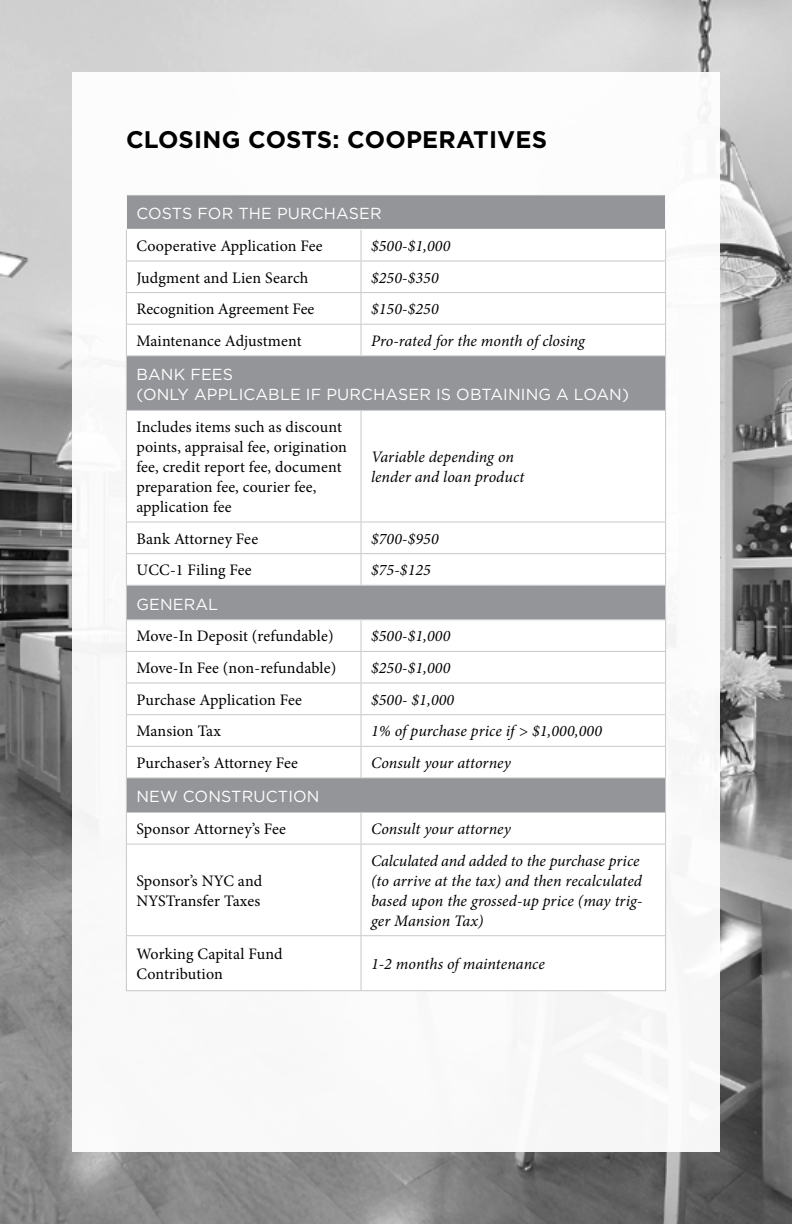
<style>
.page{position:relative;width:792px;height:1224px;background:#fff}
.page>*{position:absolute;margin:0;border:0;box-sizing:border-box;transform-origin:0 0}
.t1{font:700 24px "Gotham";letter-spacing:.01em;color:#000}
.t2{font:16px/20px "Minion Pro";letter-spacing:.005em;color:#000}
.t3{font:italic 16px/20px "Minion Pro";letter-spacing:.005em;color:#000}
.t4{font:16px/20px "Gotham";letter-spacing:.01em;color:#fff}
</style>
<div class="page">
<img style="left:0;top:0;width:792px;height:1224px">
<div style="left:72px;top:72px;width:648px;height:1080px;background:#fff"></div>
<div style="left:127px;top:195px;width:538px;height:34px;background:#939598"></div>
<svg style="left:127px;top:230px;width:538px;height:760px"></svg>
<div style="left:361px;top:812px;width:305px;height:32px;background:#fff"></div>
<hr style="left:126px;top:230px;width:1px;height:31px;background:#c7c8ca">
<hr style="left:361px;top:230px;width:1px;height:31px;background:#c7c8ca">
<hr style="left:665px;top:230px;width:1px;height:31px;background:#c7c8ca">
<hr style="left:126px;top:261px;width:1px;height:31px;background:#c7c8ca">
<hr style="left:126px;top:261px;width:235px;height:1px;background:#c7c8ca">
<hr style="left:361px;top:261px;width:1px;height:31px;background:#c7c8ca">
<hr style="left:361px;top:261px;width:305px;height:1px;background:#c7c8ca">
<hr style="left:665px;top:261px;width:1px;height:31px;background:#c7c8ca">
<hr style="left:126px;top:293px;width:1px;height:31px;background:#c7c8ca">
<hr style="left:126px;top:292px;width:235px;height:1px;background:#c7c8ca">
<hr style="left:361px;top:293px;width:1px;height:31px;background:#c7c8ca">
<hr style="left:361px;top:292px;width:305px;height:1px;background:#c7c8ca">
<hr style="left:665px;top:293px;width:1px;height:31px;background:#c7c8ca">
<hr style="left:126px;top:325px;width:1px;height:30px;background:#c7c8ca">
<hr style="left:126px;top:324px;width:235px;height:1px;background:#c7c8ca">
<hr style="left:361px;top:325px;width:1px;height:30px;background:#c7c8ca">
<hr style="left:361px;top:324px;width:305px;height:1px;background:#c7c8ca">
<hr style="left:665px;top:325px;width:1px;height:30px;background:#c7c8ca">
<hr style="left:126px;top:356px;width:1px;height:54px;background:#c7c8ca">
<hr style="left:126px;top:355px;width:235px;height:1px;background:#c7c8ca">
<hr style="left:361px;top:355px;width:305px;height:1px;background:#c7c8ca">
<hr style="left:665px;top:356px;width:1px;height:54px;background:#c7c8ca">
<hr style="left:126px;top:411px;width:1px;height:111px;background:#c7c8ca">
<hr style="left:126px;top:410px;width:235px;height:1px;background:#c7c8ca">
<hr style="left:361px;top:411px;width:1px;height:111px;background:#c7c8ca">
<hr style="left:361px;top:410px;width:305px;height:1px;background:#c7c8ca">
<hr style="left:665px;top:411px;width:1px;height:111px;background:#c7c8ca">
<hr style="left:126px;top:522px;width:1px;height:31px;background:#c7c8ca">
<hr style="left:126px;top:522px;width:235px;height:1px;background:#c7c8ca">
<hr style="left:361px;top:522px;width:1px;height:31px;background:#c7c8ca">
<hr style="left:361px;top:522px;width:305px;height:1px;background:#c7c8ca">
<hr style="left:665px;top:522px;width:1px;height:31px;background:#c7c8ca">
<hr style="left:126px;top:554px;width:1px;height:31px;background:#c7c8ca">
<hr style="left:126px;top:553px;width:235px;height:1px;background:#c7c8ca">
<hr style="left:361px;top:554px;width:1px;height:31px;background:#c7c8ca">
<hr style="left:361px;top:553px;width:305px;height:1px;background:#c7c8ca">
<hr style="left:665px;top:554px;width:1px;height:31px;background:#c7c8ca">
<hr style="left:126px;top:586px;width:1px;height:33px;background:#c7c8ca">
<hr style="left:126px;top:585px;width:235px;height:1px;background:#c7c8ca">
<hr style="left:361px;top:585px;width:305px;height:1px;background:#c7c8ca">
<hr style="left:665px;top:586px;width:1px;height:33px;background:#c7c8ca">
<hr style="left:126px;top:620px;width:1px;height:31px;background:#c7c8ca">
<hr style="left:126px;top:619px;width:235px;height:1px;background:#c7c8ca">
<hr style="left:361px;top:620px;width:1px;height:31px;background:#c7c8ca">
<hr style="left:361px;top:619px;width:305px;height:1px;background:#c7c8ca">
<hr style="left:665px;top:620px;width:1px;height:31px;background:#c7c8ca">
<hr style="left:126px;top:652px;width:1px;height:31px;background:#c7c8ca">
<hr style="left:126px;top:651px;width:235px;height:1px;background:#c7c8ca">
<hr style="left:361px;top:652px;width:1px;height:31px;background:#c7c8ca">
<hr style="left:361px;top:651px;width:305px;height:1px;background:#c7c8ca">
<hr style="left:665px;top:652px;width:1px;height:31px;background:#c7c8ca">
<hr style="left:126px;top:683px;width:1px;height:31px;background:#c7c8ca">
<hr style="left:126px;top:683px;width:235px;height:1px;background:#c7c8ca">
<hr style="left:361px;top:683px;width:1px;height:31px;background:#c7c8ca">
<hr style="left:361px;top:683px;width:305px;height:1px;background:#c7c8ca">
<hr style="left:665px;top:683px;width:1px;height:31px;background:#c7c8ca">
<hr style="left:126px;top:715px;width:1px;height:31px;background:#c7c8ca">
<hr style="left:126px;top:714px;width:235px;height:1px;background:#c7c8ca">
<hr style="left:361px;top:715px;width:1px;height:31px;background:#c7c8ca">
<hr style="left:361px;top:714px;width:305px;height:1px;background:#c7c8ca">
<hr style="left:665px;top:715px;width:1px;height:31px;background:#c7c8ca">
<hr style="left:126px;top:747px;width:1px;height:31px;background:#c7c8ca">
<hr style="left:126px;top:746px;width:235px;height:1px;background:#c7c8ca">
<hr style="left:361px;top:747px;width:1px;height:31px;background:#c7c8ca">
<hr style="left:361px;top:746px;width:305px;height:1px;background:#c7c8ca">
<hr style="left:665px;top:747px;width:1px;height:31px;background:#c7c8ca">
<hr style="left:126px;top:778px;width:1px;height:34px;background:#c7c8ca">
<hr style="left:126px;top:778px;width:235px;height:1px;background:#c7c8ca">
<hr style="left:361px;top:778px;width:305px;height:1px;background:#c7c8ca">
<hr style="left:665px;top:778px;width:1px;height:34px;background:#c7c8ca">
<hr style="left:126px;top:844px;width:1px;height:91px;background:#c7c8ca">
<hr style="left:361px;top:844px;width:1px;height:91px;background:#c7c8ca">
<hr style="left:665px;top:844px;width:1px;height:91px;background:#c7c8ca">
<hr style="left:126px;top:936px;width:1px;height:54px;background:#c7c8ca">
<hr style="left:126px;top:935px;width:235px;height:1px;background:#c7c8ca">
<hr style="left:126px;top:990px;width:235px;height:1px;background:#c7c8ca">
<hr style="left:361px;top:936px;width:1px;height:54px;background:#c7c8ca">
<hr style="left:361px;top:935px;width:305px;height:1px;background:#c7c8ca">
<hr style="left:665px;top:936px;width:1px;height:54px;background:#c7c8ca">
<hr style="left:361px;top:990px;width:305px;height:1px;background:#c7c8ca">
<hr style="left:126px;top:812px;width:235px;height:1px;background:#c7c8ca">
<hr style="left:126px;top:813px;width:1px;height:31px;background:#c7c8ca">
<hr style="left:126px;top:844px;width:235px;height:1px;background:#c7c8ca">
<hr style="left:361px;top:812px;width:305px;height:1px;background:#c7c8ca">
<hr style="left:361px;top:813px;width:1px;height:31px;background:#c7c8ca">
<hr style="left:665px;top:813px;width:1px;height:31px;background:#c7c8ca">
<hr style="left:361px;top:844px;width:305px;height:1px;background:#c7c8ca">
<h1 class="t1" style="left:126px;top:126px;width:423px">CLOSING COSTS: COOPERATIVES</h1>
<p class="t4" style="left:136px;top:203px;width:247px">COSTS FOR THE PURCHASER</p>
<p class="t2" style="left:136px;top:236px;width:188px">Cooperative Application Fee</p>
<p class="t3" style="left:371px;top:236px;width:81px">$500-$1,000</p>
<p class="t2" style="left:136px;top:268px;width:174px">Judgment and Lien Search</p>
<p class="t3" style="left:371px;top:267px;width:69px">$250-$350</p>
<p class="t2" style="left:136px;top:299px;width:179px">Recognition Agreement Fee</p>
<p class="t3" style="left:371px;top:299px;width:69px">$150-$250</p>
<p class="t2" style="left:136px;top:331px;width:167px">Maintenance Adjustment</p>
<p class="t3" style="left:371px;top:331px;width:215px">Pro-rated for the month of closing</p>
<p class="t4" style="left:136px;top:364px;width:494px">BANK FEES<br>(ONLY APPLICABLE IF PURCHASER IS OBTAINING A LOAN)</p>
<p class="t2" style="left:136px;top:417px;width:212px">Includes items such as discount points, appraisal fee, origination fee, credit report fee, document preparation fee, courier fee, application fee</p>
<p class="t3" style="left:371px;top:447px;width:155px">Variable depending on lender and loan product</p>
<p class="t2" style="left:136px;top:529px;width:123px">Bank Attorney Fee</p>
<p class="t3" style="left:371px;top:528px;width:69px">$700-$950</p>
<p class="t2" style="left:136px;top:560px;width:117px">UCC-1 Filing Fee</p>
<p class="t3" style="left:371px;top:560px;width:61px">$75-$125</p>
<p class="t4" style="left:136px;top:594px;width:83px">GENERAL</p>
<p class="t2" style="left:136px;top:626px;width:199px">Move-In Deposit (refundable)</p>
<p class="t3" style="left:371px;top:626px;width:81px">$500-$1,000</p>
<p class="t2" style="left:136px;top:658px;width:201px">Move-In Fee (non-refundable)</p>
<p class="t3" style="left:371px;top:658px;width:81px">$250-$1,000</p>
<p class="t2" style="left:136px;top:690px;width:167px">Purchase Application Fee</p>
<p class="t3" style="left:371px;top:690px;width:85px">$500- $1,000</p>
<p class="t2" style="left:136px;top:721px;width:86px">Mansion Tax</p>
<p class="t3" style="left:371px;top:721px;width:233px">1% of purchase price if &gt; $1,000,000</p>
<p class="t2" style="left:136px;top:753px;width:163px">Purchaser’s Attorney Fee</p>
<p class="t3" style="left:371px;top:753px;width:141px">Consult your attorney</p>
<p class="t4" style="left:136px;top:787px;width:185px">NEW CONSTRUCTION</p>
<p class="t2" style="left:136px;top:819px;width:151px">Sponsor Attorney’s Fee</p>
<p class="t3" style="left:371px;top:819px;width:141px">Consult your attorney</p>
<p class="t2" style="left:136px;top:871px;width:127px">Sponsor’s NYC and<br>NYSTransfer Taxes</p>
<p class="t3" style="left:371px;top:851px;width:273px">Calculated and added to the purchase price (to arrive at the tax) and then recalculated based upon the grossed-up price (may trig&shy;ger Mansion Tax)</p>
<p class="t2" style="left:136px;top:944px;width:148px">Working Capital Fund<br>Contribution</p>
<p class="t3" style="left:371px;top:954px;width:175px">1-2 months of maintenance</p>
</div>
